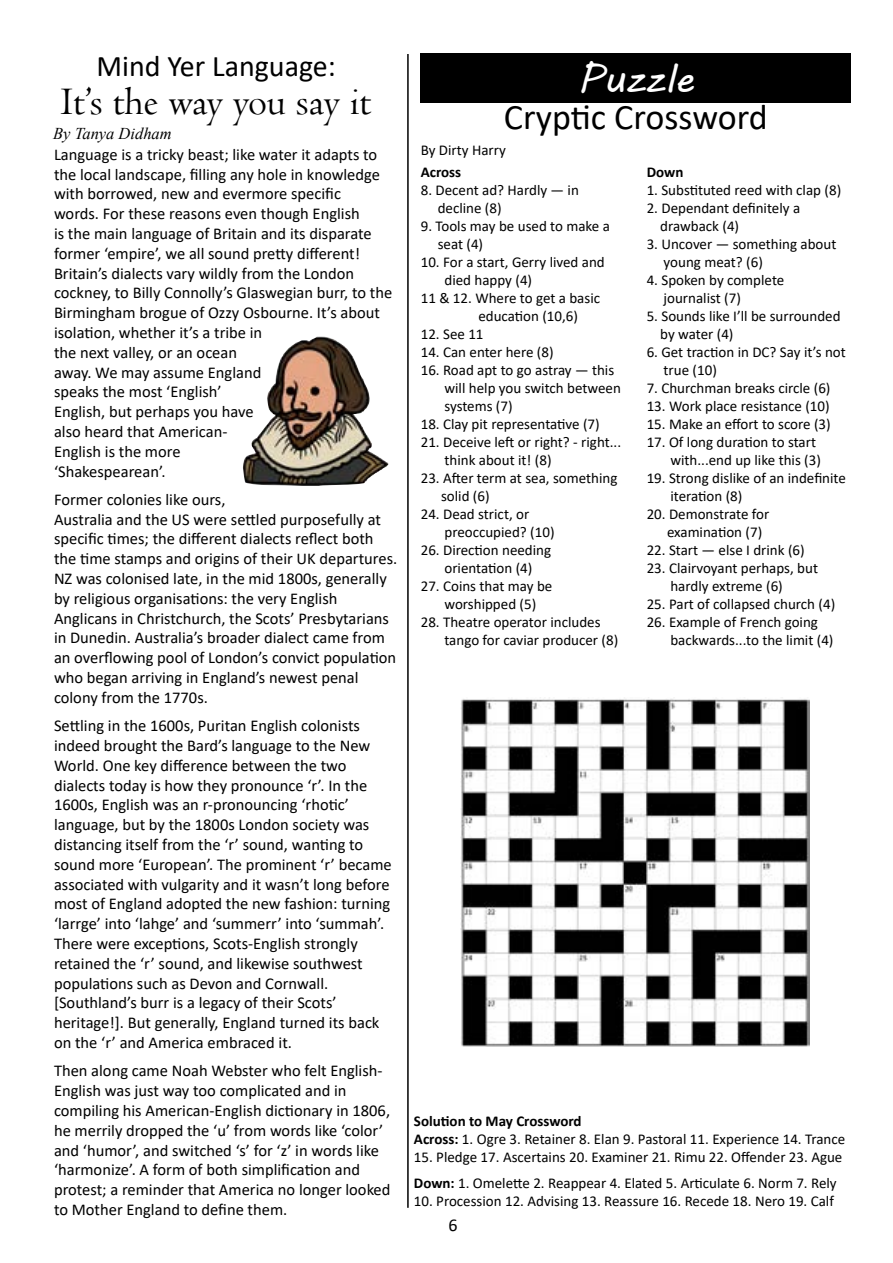
<style>
.page{position:relative;width:893px;height:1263px;background:#fff}
.page>*{position:absolute;margin:0;border:0;box-sizing:border-box;transform-origin:0 0}
.t1{font:40.5px "Centaur";color:#000}
.t2{font:39px "MV Boli";color:#fff}
.t3{font:36px "Calibri";color:#000}
.t4{font:30px "Calibri";color:#000}
.t5{font:18px "Calibri";color:#000}
.t6{font:16.5px/19.8px "Calibri";color:#000}
.t7{font:italic 16.5px "Times New Roman";color:#000}
.t8{font:15px/18px "Calibri";color:#000}
.t9{font:700 15px "Calibri";color:#000}
.s1{font-weight:700}
</style>
<div class="page">
<div style="left:421px;top:53px;width:430px;height:49px;background:#000"></div>
<hr style="left:407px;top:54px;width:2px;height:1154px;background:#000">
<img style="left:460px;top:697px;width:349px;height:349px">
<img style="left:243px;top:337px;width:146px;height:149px">
<h3 class="t4" style="left:97px;top:45px;width:241px">Mind Yer Language:</h3>
<h1 class="t1" style="left:60px;top:77px;width:312px">It’s the way you say it</h1>
<p class="t6" style="left:54px;top:144px;width:340px">Language is a tricky beast; like water it adapts to the local landscape, filling any hole in knowledge with borrowed, new and evermore specific<br>words. For these reasons even though English<br>is the main language of Britain and its disparate former ‘empire’, we all sound pretty different!<br>Britain’s dialects vary wildly from the London cockney, to Billy Connolly’s Glaswegian burr, to the Birmingham brogue of Ozzy Osbourne. It’s about isolation, whether it’s a tribe in<br>the next valley, or an ocean<br>away. We may assume England<br>speaks the most ‘English’<br>English, but perhaps you have<br>also heard that American-<br>English is the more<br>‘Shakespearean’.</p>
<p class="t6" style="left:54px;top:489px;width:345px">Former colonies like ours,<br>Australia and the US were settled purposefully at specific times; the different dialects reflect both the time stamps and origins of their UK departures.<br>NZ was colonised late, in the mid 1800s, generally by religious organisations: the very English Anglicans in Christchurch, the Scots’ Presbytarians in Dunedin. Australia’s broader dialect came from an overflowing pool of London’s convict population who began arriving in England’s newest penal colony from the 1770s.</p>
<p class="t6" style="left:54px;top:715px;width:339px">Settling in the 1600s, Puritan English colonists indeed brought the Bard’s language to the New World. One key difference between the two dialects today is how they pronounce ‘r’. In the 1600s, English was an r-pronouncing ‘rhotic’ language, but by the 1800s London society was distancing itself from the ‘r’ sound, wanting to sound more ‘European’. The prominent ‘r’ became associated with vulgarity and it wasn’t long before most of England adopted the new fashion: turning ‘larrge’ into ‘lahge’ and ‘summerr’ into ‘summah’.<br>There were exceptions, Scots-English strongly retained the ‘r’ sound, and likewise southwest populations such as Devon and Cornwall. [Southland’s burr is a legacy of their Scots’ heritage!]. But generally, England turned its back on the ‘r’ and America embraced it.</p>
<p class="t6" style="left:54px;top:1060px;width:338px">Then along came Noah Webster who felt English-English was just way too complicated and in compiling his American-English dictionary in 1806, he merrily dropped the ‘u’ from words like ‘color’ and ‘humor’, and switched ‘s’ for ‘z’ in words like ‘harmonize’. A form of both simplification and protest; a reminder that America no longer looked to Mother England to define them.</p>
<p class="t7" style="left:53px;top:122px;width:120px">By Tanya Didham</p>
<h2 class="t2" style="left:578px;top:52px;width:117px">Puzzle</h2>
<h3 class="t3" style="left:504px;top:92px;width:265px">Cryptic Crossword</h3>
<p class="t8" style="left:421px;top:141px;width:87px">By Dirty Harry</p>
<p class="t9" style="left:421px;top:161px;width:42px">Across</p>
<p class="t8" style="left:438px;top:180px;width:143px;text-indent:-17px">8. Decent ad? Hardly — in decline (8)</p>
<p class="t8" style="left:438px;top:216px;width:174px;text-indent:-17px">9. Tools may be used to make a seat (4)</p>
<p class="t8" style="left:421px;top:252px;width:186px">10. For a start, Gerry lived and</p>
<p class="t8" style="left:444px;top:270px;width:89px">died happy (4)</p>
<p class="t8" style="left:421px;top:288px;width:181px">11 &amp; 12. Where to get a basic</p>
<p class="t8" style="left:478px;top:306px;width:101px">education (10,6)</p>
<p class="t8" style="left:421px;top:324px;width:64px">12. See 11</p>
<p class="t8" style="left:421px;top:342px;width:134px">14. Can enter here (8)</p>
<p class="t8" style="left:444px;top:360px;width:178px;text-indent:-24px">16. Road apt to go astray — this will help you switch between systems (7)</p>
<p class="t8" style="left:421px;top:414px;width:181px">18. Clay pit representative (7)</p>
<p class="t8" style="left:444px;top:432px;width:178px;text-indent:-24px">21. Deceive left or right? - right... think about it! (8)</p>
<p class="t8" style="left:441px;top:468px;width:178px;text-indent:-20px">23. After term at sea, something solid (6)</p>
<p class="t8" style="left:444px;top:504px;width:112px;text-indent:-24px">24. Dead strict, or preoccupied? (10)</p>
<p class="t8" style="left:421px;top:540px;width:132px;text-align:center">26. Direction needing orientation (4)</p>
<p class="t8" style="left:421px;top:576px;width:133px;text-align:center">27. Coins that may be worshipped (5)</p>
<p class="t8" style="left:444px;top:612px;width:175px;text-indent:-24px">28. Theatre operator includes tango for caviar producer (8)</p>
<p class="t9" style="left:647px;top:161px;width:38px">Down</p>
<p class="t8" style="left:647px;top:180px;width:196px">1. Substituted reed with clap (8)</p>
<p class="t8" style="left:660px;top:198px;width:141px;text-indent:-14px">2. Dependant definitely a drawback (4)</p>
<p class="t8" style="left:664px;top:234px;width:174px;text-indent:-17px">3. Uncover — something about young meat? (6)</p>
<p class="t8" style="left:664px;top:270px;width:122px;text-indent:-17px">4. Spoken by complete journalist (7)</p>
<p class="t8" style="left:660px;top:306px;width:182px;text-indent:-14px">5. Sounds like I’ll be surrounded by water (4)</p>
<p class="t8" style="left:664px;top:342px;width:184px;text-indent:-17px">6. Get traction in DC? Say it’s not true (10)</p>
<p class="t8" style="left:647px;top:378px;width:185px">7. Churchman breaks circle (6)</p>
<p class="t8" style="left:647px;top:396px;width:185px">13. Work place resistance (10)</p>
<p class="t8" style="left:647px;top:414px;width:186px">15. Make an effort to score (3)</p>
<p class="t8" style="left:670px;top:432px;width:152px;text-indent:-24px">17. Of long duration to start with...end up like this (3)</p>
<p class="t8" style="left:670px;top:468px;width:177px;text-indent:-24px">19. Strong dislike of an indefinite iteration (8)</p>
<p class="t8" style="left:667px;top:504px;width:104px;text-indent:-20px">20. Demonstrate for examination (7)</p>
<p class="t8" style="left:647px;top:540px;width:160px">22. Start — else I drink (6)</p>
<p class="t8" style="left:670px;top:558px;width:149px;text-indent:-24px">23. Clairvoyant perhaps, but hardly extreme (6)</p>
<p class="t8" style="left:647px;top:594px;width:190px">25. Part of collapsed church (4)</p>
<p class="t8" style="left:670px;top:612px;width:165px;text-indent:-24px">26. Example of French going backwards...to the limit (4)</p>
<p class="t8" style="left:414px;top:1111px;width:433px"><span class="s1">Solution to May Crossword<br>Across:</span> 1. Ogre 3. Retainer 8. Elan 9. Pastoral 11. Experience 14. Trance</p>
<p class="t8" style="left:414px;top:1143px;width:430px;line-height:26.5px">15. Pledge 17. Ascertains 20. Examiner 21. Rimu 22. Offender 23. Ague<br><span class="s1">Down:</span> 1. Omelette 2. Reappear 4. Elated 5. Articulate 6. Norm 7. Rely</p>
<p class="t8" style="left:414px;top:1192px;width:422px">10. Procession 12. Advising 13. Reassure 16. Recede 18. Nero 19. Calf</p>
<p class="t5" style="left:448px;top:1212px;width:11px">6</p>
</div>
